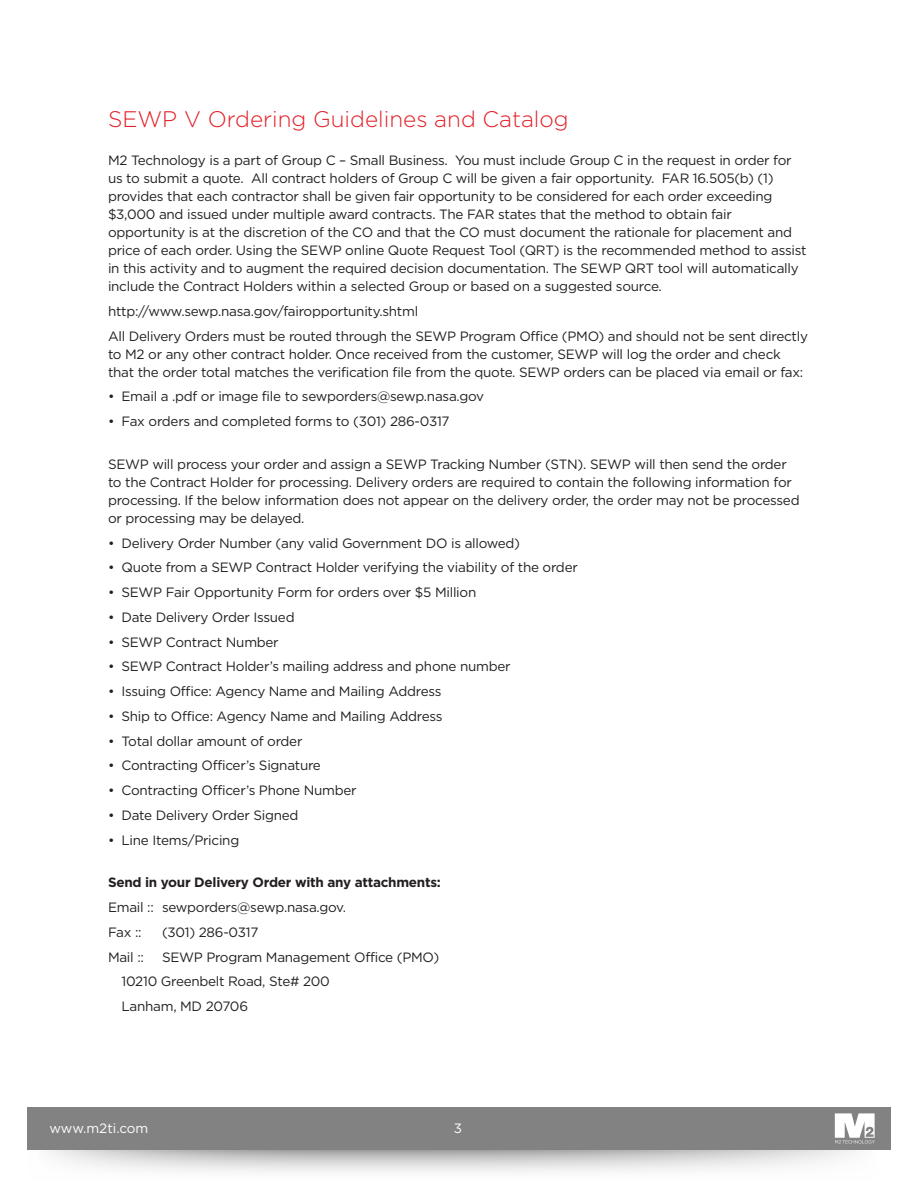
<style>
.page{position:relative;width:918px;height:1188px;background:#fff}
.page>*{position:absolute;margin:0;border:0;box-sizing:border-box;transform-origin:0 0}
.t1{font:300 22.5px "Gotham HTF";color:#e21f26}
.t2{font:13.5px/18px "Gotham HTF";letter-spacing:-.02em;color:#231f20}
.t3{font:700 13.5px "Gotham HTF";letter-spacing:-.02em;color:#231f20}
.t4{font:13.5px "Gotham HTF";color:#fff}
</style>
<div class="page">
<svg style="left:48px;top:1150px;width:807px;height:22px"></svg>
<div style="left:27px;top:1107px;width:864px;height:43px;background:#828282"></div>
<svg style="left:835px;top:1113px;width:40px;height:31px"></svg>
<h1 class="t1" style="left:108px;top:107px;width:462px">SEWP V Ordering Guidelines and Catalog</h1>
<p class="t2" style="left:108px;top:151px;width:700px">M2 Technology is a part of Group C – Small Business. You must include Group C in the request in order for us to submit a quote. All contract holders of Group C will be given a fair opportunity. FAR 16.505(b) (1) provides that each contractor shall be given fair opportunity to be considered for each order exceeding $3,000 and issued under multiple award contracts. The FAR states that the method to obtain fair opportunity is at the discretion of the CO and that the CO must document the rationale for placement and price of each order. Using the SEWP online Quote Request Tool (QRT) is the recommended method to assist in this activity and to augment the required decision documentation. The SEWP QRT tool will automatically include the Contract Holders within a selected Group or based on a suggested source.</p>
<p class="t2" style="left:108px;top:299px;width:702px;line-height:24.8px">http://www.sewp.nasa.gov/fairopportunity.shtml<br>All Delivery Orders must be routed through the SEWP Program Office (PMO) and should not be sent directly</p>
<p class="t2" style="left:108px;top:345px;width:697px">to M2 or any other contract holder. Once received from the customer, SEWP will log the order and check that the order total matches the verification file from the quote. SEWP orders can be placed via email or fax:</p>
<p class="t2" style="left:108px;top:387px;width:378px">• Email a .pdf or image file to sewporders@sewp.nasa.gov</p>
<p class="t2" style="left:108px;top:412px;width:343px">• Fax orders and completed forms to (301) 286-0317</p>
<p class="t2" style="left:108px;top:455px;width:693px">SEWP will process your order and assign a SEWP Tracking Number (STN). SEWP will then send the order to the Contract Holder for processing. Delivery orders are required to contain the following information for processing. If the below information does not appear on the delivery order, the order may not be processed or processing may be delayed.</p>
<p class="t2" style="left:108px;top:534px;width:414px">• Delivery Order Number (any valid Government DO is allowed)</p>
<p class="t2" style="left:108px;top:558px;width:471px">• Quote from a SEWP Contract Holder verifying the viability of the order</p>
<p class="t2" style="left:108px;top:583px;width:370px">• SEWP Fair Opportunity Form for orders over $5 Million</p>
<p class="t2" style="left:108px;top:608px;width:188px">• Date Delivery Order Issued</p>
<p class="t2" style="left:108px;top:633px;width:172px">• SEWP Contract Number</p>
<p class="t2" style="left:108px;top:657px;width:404px">• SEWP Contract Holder’s mailing address and phone number</p>
<p class="t2" style="left:108px;top:682px;width:335px">• Issuing Office: Agency Name and Mailing Address</p>
<p class="t2" style="left:108px;top:707px;width:336px">• Ship to Office: Agency Name and Mailing Address</p>
<p class="t2" style="left:108px;top:732px;width:196px">• Total dollar amount of order</p>
<p class="t2" style="left:108px;top:756px;width:214px">• Contracting Officer’s Signature</p>
<p class="t2" style="left:108px;top:781px;width:250px">• Contracting Officer’s Phone Number</p>
<p class="t2" style="left:108px;top:806px;width:192px">• Date Delivery Order Signed</p>
<p class="t2" style="left:108px;top:831px;width:133px">• Line Items/Pricing</p>
<p class="t3" style="left:108px;top:875px;width:334px">Send in your Delivery Order with any attachments:</p>
<p class="t2" style="left:108px;top:895px;width:240px;line-height:24.8px">Email :: sewporders@sewp.nasa.gov.<br>Fax ::</p>
<p class="t2" style="left:162px;top:923px;width:98px">(301) 286-0317</p>
<p class="t2" style="left:122px;top:944px;width:319px;line-height:24.8px;text-indent:40px">SEWP Program Management Office (PMO)<br>10210 Greenbelt Road, Ste# 200<br>Lanham, MD 20706</p>
<p class="t2" style="left:108px;top:948px;width:37px">Mail ::</p>
<p class="t4" style="left:50px;top:1121px;width:100px">www.m2ti.com</p>
<p class="t4" style="left:454px;top:1121px;width:10px">3</p>
</div>
